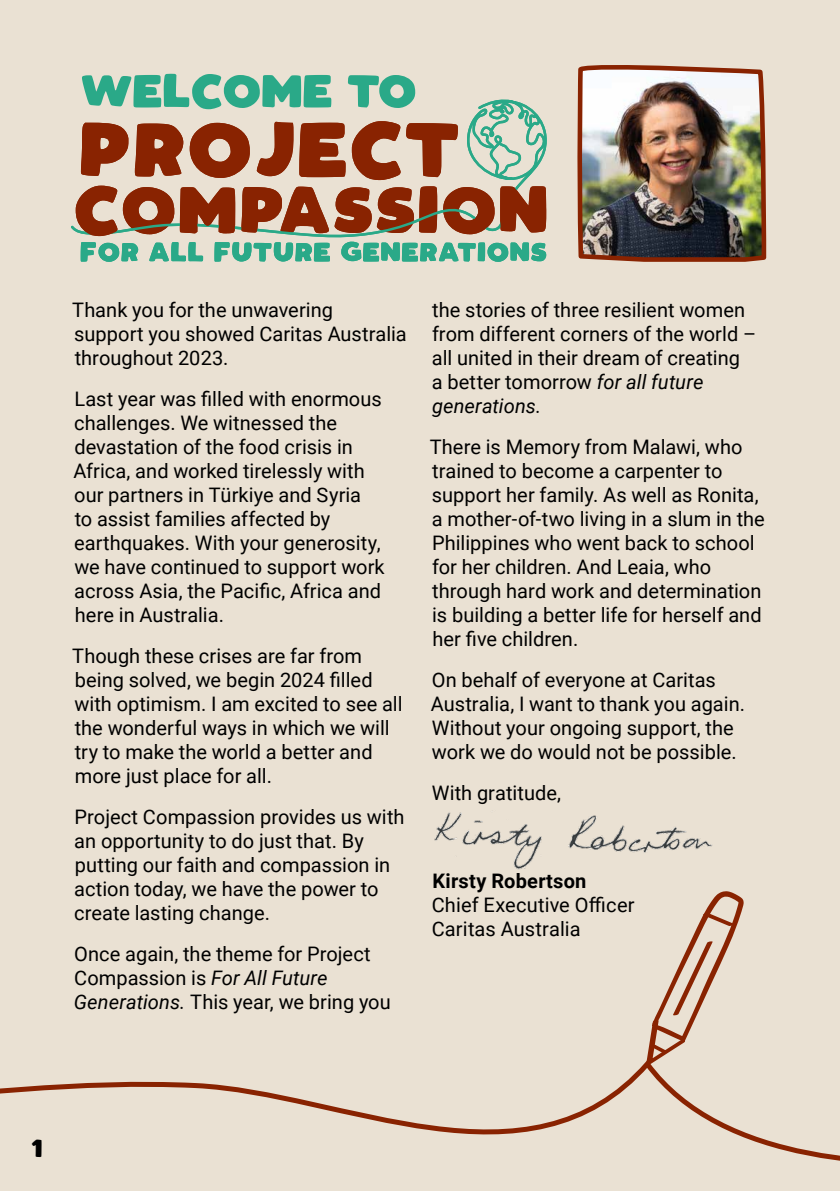
<style>
.page{position:relative;width:840px;height:1191px;background:#fff}
.page>*{position:absolute;margin:0;border:0;box-sizing:border-box;transform-origin:0 0}
.t1{font:62.2px "Watermelon ILTD";letter-spacing:-.02em;color:#2aa988}
.t2{font:32px "Watermelon ILTD";color:#000}
.t3{font:20px/24px "Roboto";color:#000}
.t4{font:700 20px "Roboto";letter-spacing:.01em;color:#000}
.s1{font-style:italic}
</style>
<div class="page">
<div style="left:0;top:0;width:839px;height:1191px;background:#eae1d3"></div>
<img style="left:577px;top:65px;width:190px;height:197px">
<svg style="left:0;top:1063px;width:839px;height:98px"></svg>
<svg style="left:645px;top:891px;width:98px;height:174px"></svg>
<img style="left:434px;top:812px;width:279px;height:58px">
<svg style="left:81px;top:242px;width:465px;height:20px"></svg>
<svg style="left:71px;top:99px;width:475px;height:138px"></svg>
<svg style="left:241px;top:186px;width:196px;height:47px"></svg>
<svg style="left:76px;top:186px;width:41px;height:50px"></svg>
<h1 class="t1" style="left:80px;top:68px;width:338px">WELCOME TO</h1>
<p class="t3" style="left:72px;top:297px;width:336px">Thank you for the unwavering support you showed Caritas Australia throughout 2023.</p>
<p class="t3" style="left:73px;top:386px;width:313px">Last year was filled with enormous challenges. We witnessed the devastation of the food crisis in<br>Africa, and worked tirelessly with our partners in Türkiye and Syria<br>to assist families affected by earthquakes. With your generosity, we have continued to support work across Asia, the Pacific, Africa and here in Australia.</p>
<p class="t3" style="left:72px;top:643px;width:332px">Though these crises are far from being solved, we begin 2024 filled with optimism. I am excited to see all the wonderful ways in which we will try to make the world a better and more just place for all.</p>
<p class="t3" style="left:74px;top:804px;width:331px">Project Compassion provides us with an opportunity to do just that. By putting our faith and compassion in action today, we have the power to create lasting change.</p>
<p class="t3" style="left:74px;top:941px;width:318px">Once again, the theme for Project<br>Compassion is <span class="s1">For All Future<br>Generations.</span> This year, we bring you</p>
<p class="t3" style="left:431px;top:297px;width:325px">the stories of three resilient women from different corners of the world – all united in their dream of creating<br>a better tomorrow <span class="s1">for all future generations.</span></p>
<p class="t3" style="left:429px;top:434px;width:336px">There is Memory from Malawi, who trained to become a carpenter to support her family. As well as Ronita, a mother-of-two living in a slum in the Philippines who went back to school for her children. And Leaia, who through hard work and determination is building a better life for herself and her five children.</p>
<p class="t3" style="left:430px;top:667px;width:315px">On behalf of everyone at Caritas Australia, I want to thank you again.<br>Without your ongoing support, the work we do would not be possible.</p>
<p class="t3" style="left:431px;top:780px;width:131px">With gratitude,</p>
<p class="t4" style="left:432px;top:866px;width:155px">Kirsty Robertson</p>
<p class="t3" style="left:431px;top:892px;width:204px">Chief Executive Officer<br>Caritas Australia</p>
<h2 class="t2" style="left:30px;top:1137px;width:14px">1</h2>
</div>
